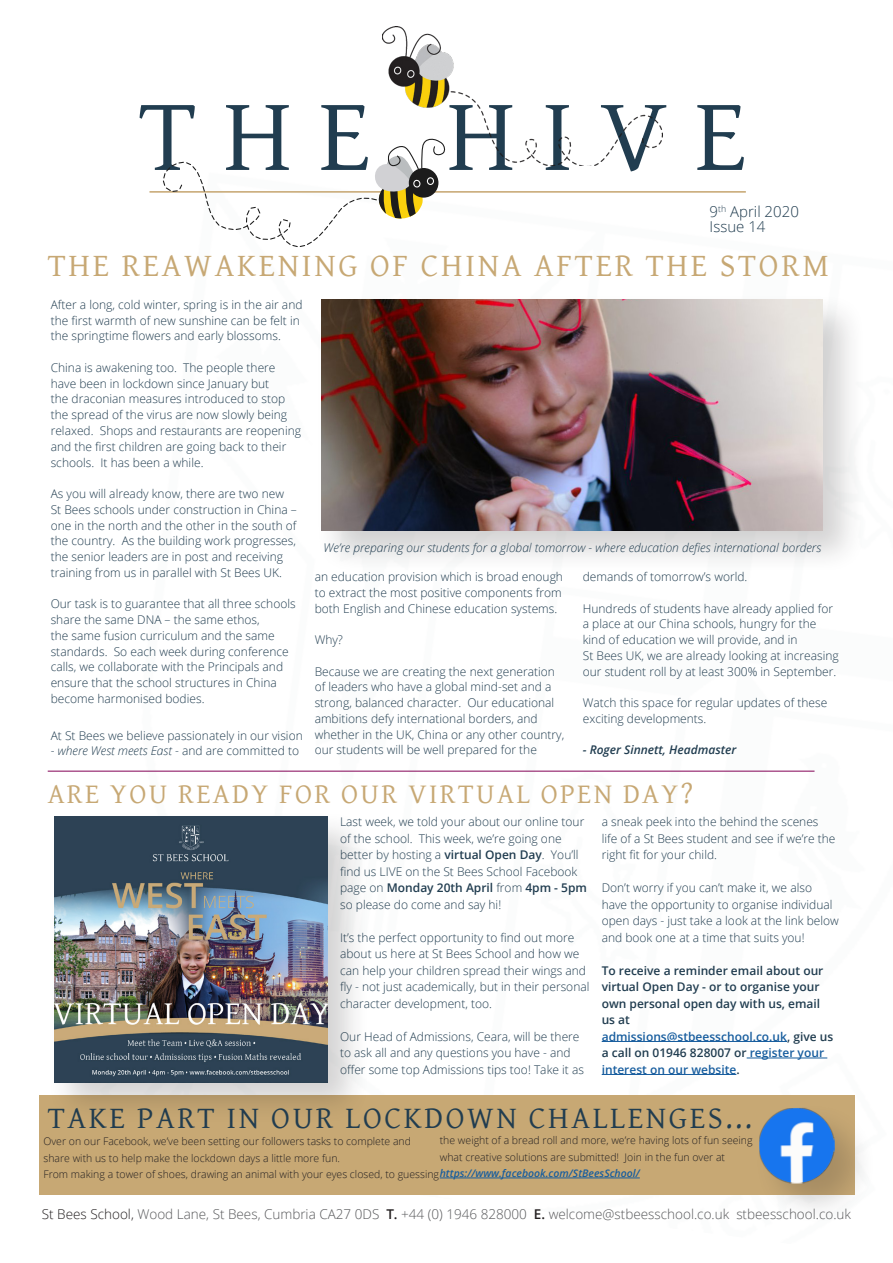
<style>
.page{position:relative;width:893px;height:1263px;background:#fff}
.page>*{position:absolute;margin:0;border:0;box-sizing:border-box;transform-origin:0 0}
.t1{font:105.45px "Gentium Basic";letter-spacing:.25em;color:#213d50}
.t2{font:33px "Gentium Basic";letter-spacing:.08em;color:#c7a874}
.t3{font:31.5px "Gentium Basic";letter-spacing:.08em;color:#213d50}
.t4{font:28.5px "Gentium Basic";letter-spacing:.08em;color:#c7a874}
.t5{font:300 15px/15px "Open Sans";color:#213d50}
.t6{font:300 13.5px "Open Sans";color:#57585a}
.t7{font:300 12px/15.8px "Open Sans";color:#213d50}
.t8{font:600 12px/16.5px "Open Sans";color:#213d50}
.t9{font:600 12px/16.5px "Open Sans";color:#175d9e}
.t10{font:italic 300 12px "Open Sans";color:#213d50}
.t11{font:italic 600 12px "Open Sans";color:#213d50}
.t12{font:300 10.5px/16.5px "Open Sans";color:#231f20}
.s1{font-style:italic}
.s2{font-weight:600}
.s3{color:#213d50}
.s4{font-weight:600;font-style:italic;color:#175d9e}
.s5{color:#231f20}
.s6{font-weight:600;color:#231f20}
</style>
<div class="page">
<hr style="left:149px;top:191px;width:597px;height:2px;background:#c7a874">
<img style="left:383px;top:26px;width:280px;height:140px">
<svg style="left:162px;top:137px;width:284px;height:110px"></svg>
<div style="left:39px;top:1094px;width:815px;height:100px;background:#c7a874"></div>
<hr style="left:48px;top:771px;width:766px;height:1px;background:#820155">
<div style="left:314px;top:292px;width:553px;height:282px;background:#231f20;opacity:.2"></div>
<img style="left:322px;top:300px;width:501px;height:230px">
<hr style="left:602px;top:1041px;width:185px;height:1px;background:#175d9e">
<hr style="left:747px;top:1058px;width:80px;height:1px;background:#175d9e">
<hr style="left:602px;top:1074px;width:134px;height:1px;background:#175d9e">
<div style="left:47px;top:809px;width:324px;height:317px;background:#231f20;opacity:.2"></div>
<img style="left:54px;top:817px;width:273px;height:266px">
<hr style="left:440px;top:1178px;width:200px;height:1px;background:#175d9e">
<div style="left:753px;top:1102px;width:124px;height:124px;background:#231f20;opacity:.2"></div>
<img style="left:759px;top:1107px;width:76px;height:77px">
<p class="t1" style="left:139px;top:58px;width:609px">THE HIVE</p>
<p class="t5" style="left:710px;top:204px;width:91px">9<sup>th</sup> April 2020<br>Issue 14</p>
<p class="t2" style="left:48px;top:241px;width:783px">THE REAWAKENING OF CHINA AFTER THE STORM</p>
<p class="t7" style="left:51px;top:296px;width:253px">After a long, cold winter, spring is in the air and the first warmth of new sunshine can be felt in the springtime flowers and early blossoms.</p>
<p class="t7" style="left:51px;top:359px;width:252px">China is awakening too. The people there have been in lockdown since January but<br>the draconian measures introduced to stop the spread of the virus are now slowly being relaxed. Shops and restaurants are reopening and the first children are going back to their schools. It has been a while.</p>
<p class="t7" style="left:51px;top:485px;width:248px">As you will already know, there are two new St Bees schools under construction in China – one in the north and the other in the south of the country. As the building work progresses, the senior leaders are in post and receiving training from us in parallel with St Bees UK.</p>
<p class="t7" style="left:51px;top:596px;width:246px">Our task is to guarantee that all three schools share the same DNA – the same ethos,<br>the same fusion curriculum and the same standards. So each week during conference calls, we collaborate with the Principals and ensure that the school structures in China become harmonised bodies.</p>
<p class="t7" style="left:51px;top:727px;width:254px">At St Bees we believe passionately in our vision</p>
<p class="t7" style="left:51px;top:743px;width:250px">- <span class="s1">where West meets East</span> - and are committed to</p>
<p class="t10" style="left:323px;top:540px;width:499px">We’re preparing our students for a global tomorrow - where education defies international borders</p>
<p class="t7" style="left:315px;top:569px;width:250px;text-align:justify">an education provision which is broad enough to extract the most positive components from both English and Chinese education systems.</p>
<p class="t7" style="left:315px;top:632px;width:30px">Why?</p>
<p class="t7" style="left:315px;top:663px;width:251px">Because we are creating the next generation of leaders who have a global mind-set and a strong, balanced character. Our educational ambitions defy international borders, and whether in the UK, China or any other country, our students will be well prepared for the</p>
<p class="t7" style="left:583px;top:569px;width:166px">demands of tomorrow’s world.</p>
<p class="t7" style="left:583px;top:600px;width:252px">Hundreds of students have already applied for a place at our China schools, hungry for the kind of education we will provide, and in</p>
<p class="t7" style="left:583px;top:647px;width:258px">St Bees UK, we are already looking at increasing our student roll by at least 300% in September.</p>
<p class="t7" style="left:583px;top:695px;width:246px">Watch this space for regular updates of these exciting developments.</p>
<p class="t11" style="left:583px;top:742px;width:155px">- Roger Sinnett, Headmaster</p>
<p class="t4" style="left:48px;top:772px;width:647px">ARE YOU READY FOR OUR VIRTUAL OPEN DAY?</p>
<p class="t7" style="left:340px;top:813px;width:248px;line-height:16.5px">Last week, we told your about our online tour of the school. This week, we’re going one better by hosting a <span class="s2">virtual Open Day</span>. You’ll find us LIVE on the St Bees School Facebook page on <span class="s2">Monday 20th April</span> from <span class="s2">4pm - 5pm </span>so please do come and say hi!</p>
<p class="t7" style="left:340px;top:929px;width:251px;line-height:16.5px">It’s the perfect opportunity to find out more about us here at St Bees School and how we can help your children spread their wings and fly - not just academically, but in their personal character development, too.</p>
<p class="t7" style="left:340px;top:1028px;width:245px;line-height:16.5px">Our Head of Admissions, Ceara, will be there to ask all and any questions you have - and offer some top Admissions tips too! Take it as</p>
<p class="t7" style="left:602px;top:813px;width:235px;line-height:16.5px">a sneak peek into the behind the scenes life of a St Bees student and see if we’re the right fit for your child.</p>
<p class="t7" style="left:602px;top:879px;width:239px;line-height:16.5px">Don’t worry if you can’t make it, we also have the opportunity to organise individual open days - just take a look at the link below and book one at a time that suits you!</p>
<p class="t8" style="left:602px;top:962px;width:223px">To receive a reminder email about our virtual Open Day - or to organise your own personal open day with us, email us at</p>
<p class="t9" style="left:602px;top:1028px;width:233px">admissions@stbeesschool.co.uk<span class="s3">, give us a call on 01946 828007 or</span> register your interest on our website<span class="s3">.</span></p>
<p class="t3" style="left:48px;top:1095px;width:706px">TAKE PART IN OUR LOCKDOWN CHALLENGES...</p>
<p class="t12" style="left:43px;top:1133px;width:369px">Over on our Facebook, we’ve been setting our followers tasks to complete and share with us to help make the lockdown days a little more fun.</p>
<p class="t12" style="left:43px;top:1166px;width:397px">From making a tower of shoes, drawing an animal with your eyes closed, to guessing</p>
<p class="t12" style="left:440px;top:1132px;width:314px">the weight of a bread roll and more, we’re having lots of fun seeing what creative solutions are submitted! Join in the fun over at <span class="s4">https://www.facebook.com/StBeesSchool/</span></p>
<p class="t6" style="left:42px;top:1205px;width:811px"><span class="s5">St Bees School,</span> Wood Lane, St Bees, Cumbria CA27 0DS <span class="s6">T.</span> +44 (0) 1946 828000 <span class="s6">E.</span> welcome@stbeesschool.co.uk stbeesschool.co.uk</p>
</div>
